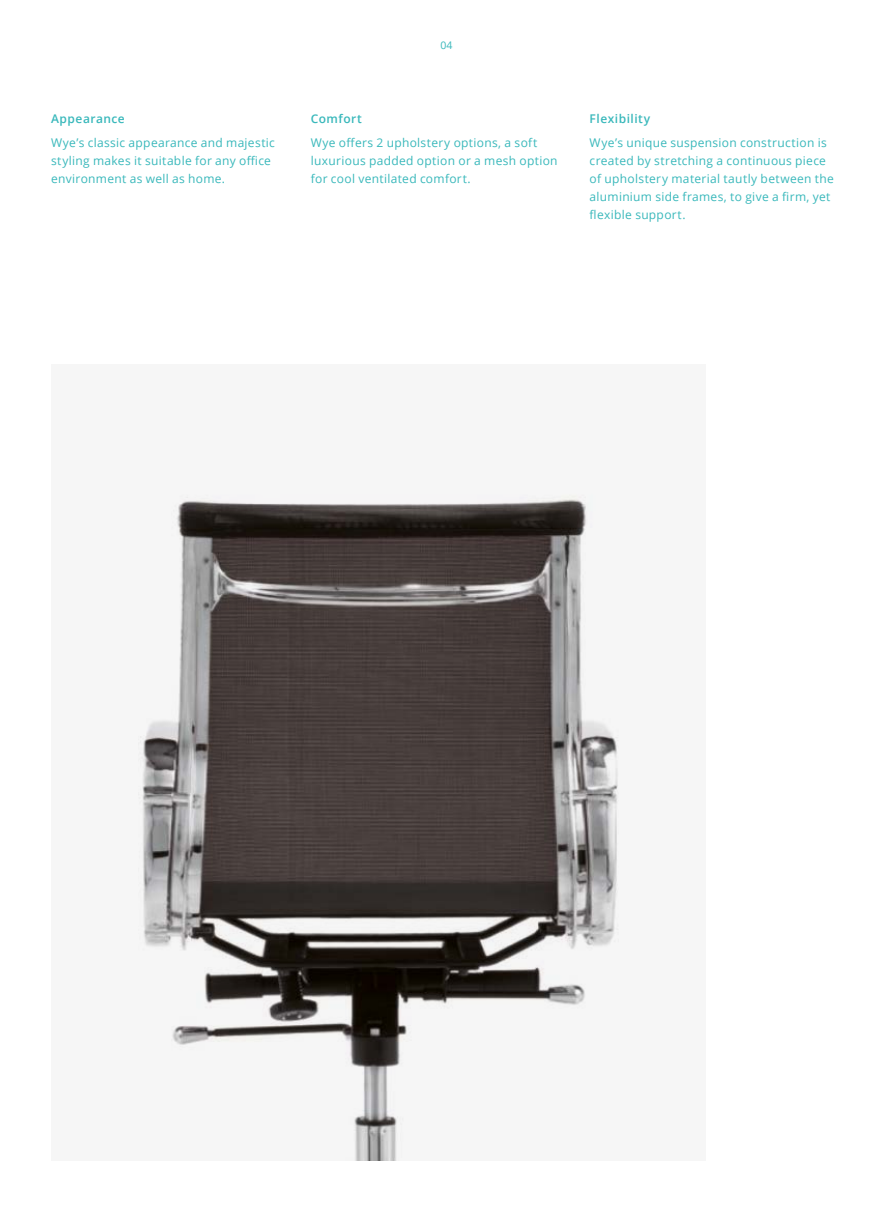
<style>
.page{position:relative;width:893px;height:1212px;background:#fff}
.page>*{position:absolute;margin:0;border:0;box-sizing:border-box;transform-origin:0 0}
.t1{font:12px/18px "Open Sans";letter-spacing:.025em;color:#39b8bb}
.t2{font:600 12px "Open Sans";letter-spacing:.04em;color:#39b8bb}
.t3{font:10.5px "Open Sans";color:#39b8bb}
</style>
<div class="page">
<img style="left:138px;top:494px;width:481px;height:667px">
<p class="t2" style="left:51px;top:110px;width:75px">Appearance</p>
<p class="t1" style="left:51px;top:133px;width:225px">Wye’s classic appearance and majestic styling makes it suitable for any office environment as well as home.</p>
<p class="t3" style="left:440px;top:38px;width:14px">04</p>
<p class="t2" style="left:311px;top:110px;width:53px">Comfort</p>
<p class="t1" style="left:311px;top:133px;width:248px">Wye offers 2 upholstery options, a soft luxurious padded option or a mesh option for cool ventilated comfort.</p>
<p class="t2" style="left:590px;top:110px;width:62px">Flexibility</p>
<p class="t1" style="left:590px;top:133px;width:246px">Wye’s unique suspension construction is created by stretching a continuous piece of upholstery material tautly between the aluminium side frames, to give a firm, yet flexible support.</p>
</div>
